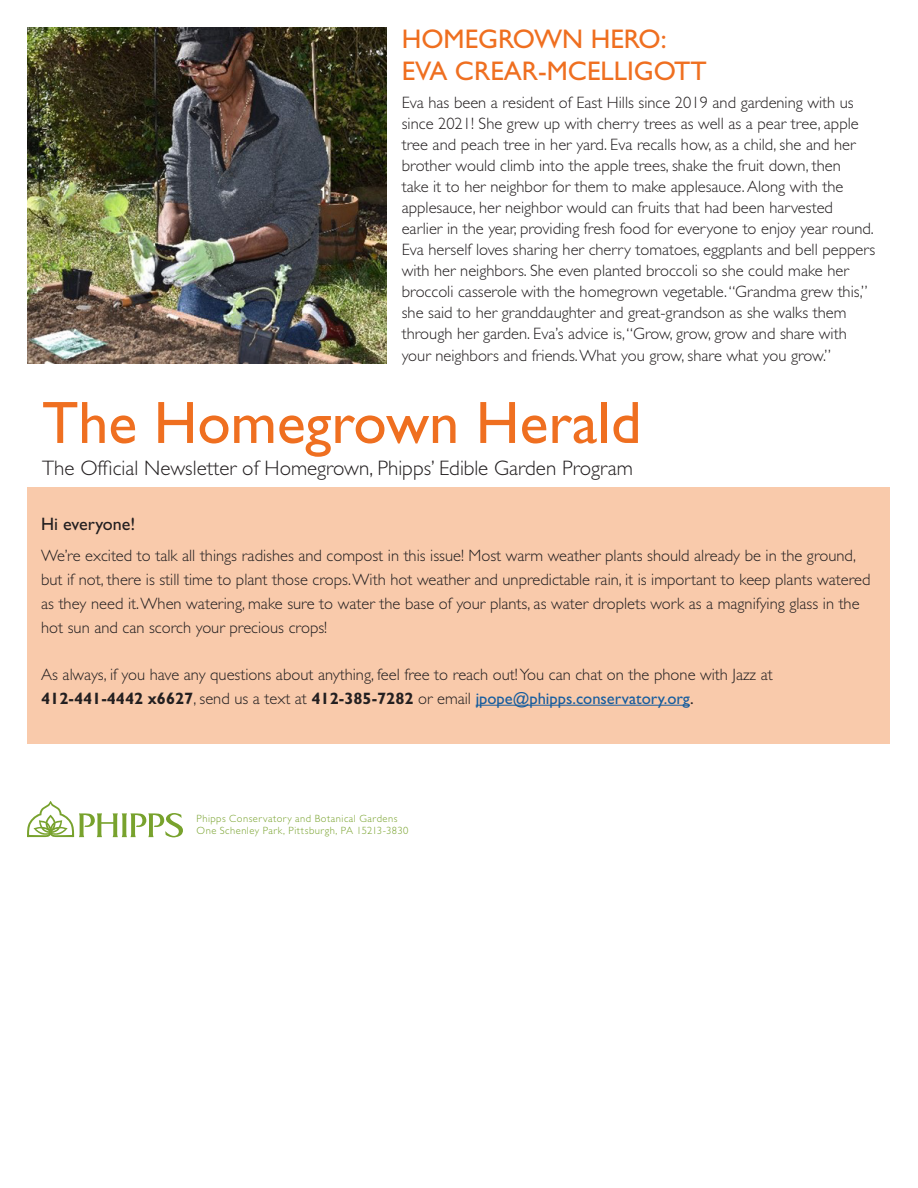
<style>
.page{position:relative;width:918px;height:1188px;background:#fff}
.page>*{position:absolute;margin:0;border:0;box-sizing:border-box;transform-origin:0 0}
.t1{font:60px "Gill Sans Std";color:#ef6f20}
.t2{font:27px/32.4px "Gill Sans Std";color:#ef6f20}
.t3{font:300 21px "Gill Sans Std";color:#231f20}
.t4{font:18px "Gill Sans Std";color:#231f20}
.t5{font:300 16.5px/21px "Gill Sans Std";color:#231f20}
.address_-Gillsans_7{font:300 10.5px "Gill Sans Std";letter-spacing:.05em;color:#78a22d}
.s1{font-weight:700}
.s2{font-weight:400;color:#175d9e}
.s3{font-weight:400}
</style>
<div class="page">
<div style="left:28px;top:487px;width:862px;height:257px;background:#f9caab"></div>
<svg style="left:27px;top:801px;width:156px;height:36px"></svg>
<hr style="left:476px;top:705px;width:214px;height:1px;background:#175d9e">
<img style="left:27px;top:27px;width:360px;height:336px">
<p class="t2" style="left:402px;top:23px;width:307px">HOMEGROWN HERO:<br>EVA CREAR-MCELLIGOTT</p>
<p class="t5" style="left:402px;top:92px;width:474px">Eva has been a resident of East Hills since 2019 and gardening with us since 2021! She grew up with cherry trees as well as a pear tree, apple tree and peach tree in her yard. Eva recalls how, as a child, she and her brother would climb into the apple trees, shake the fruit down, then<br>take it to her neighbor for them to make applesauce. Along with the applesauce, her neighbor would can fruits that had been harvested earlier in the year, providing fresh food for everyone to enjoy year round.</p>
<p class="t5" style="left:402px;top:239px;width:475px">Eva herself loves sharing her cherry tomatoes, eggplants and bell peppers with her neighbors. She even planted broccoli so she could make her broccoli casserole with the homegrown vegetable. “Grandma grew this,” she said to her granddaughter and great-grandson as she walks them through her garden. Eva’s advice is, “Grow, grow, grow and share with your neighbors and friends. What you grow, share what you grow.”</p>
<p class="t1" style="left:42px;top:388px;width:601px">The Homegrown Herald</p>
<p class="t3" style="left:42px;top:456px;width:592px">The Official Newsletter of Homegrown, Phipps’ Edible Garden Program</p>
<p class="t4" style="left:41px;top:514px;width:96px">Hi everyone!</p>
<p class="t5" style="left:41px;top:544px;width:831px;line-height:24px">We’re excited to talk all things radishes and compost in this issue! Most warm weather plants should already be in the ground, but if not, there is still time to plant those crops. With hot weather and unpredictable rain, it is important to keep plants watered as they need it. When watering, make sure to water the base of your plants, as water droplets work as a magnifying glass in the hot sun and can scorch your precious crops!</p>
<p class="t5" style="left:41px;top:662px;width:733px;line-height:24px">As always, if you have any questions about anything, feel free to reach out! You can chat on the phone with Jazz at<br><span class="s1">412-441-4442 x6627</span>, send us a text at <span class="s1">412-385-7282</span> or email <span class="s2">jpope@phipps.conservatory.org</span><span class="s3">.</span></p>
<p class="address_-Gillsans_7" style="left:196px;top:813px;width:202px">Phipps Conservatory and Botanical Gardens</p>
<p class="address_-Gillsans_7" style="left:196px;top:825px;width:214px">One Schenley Park, Pittsburgh, PA 15213-3830</p>
</div>
